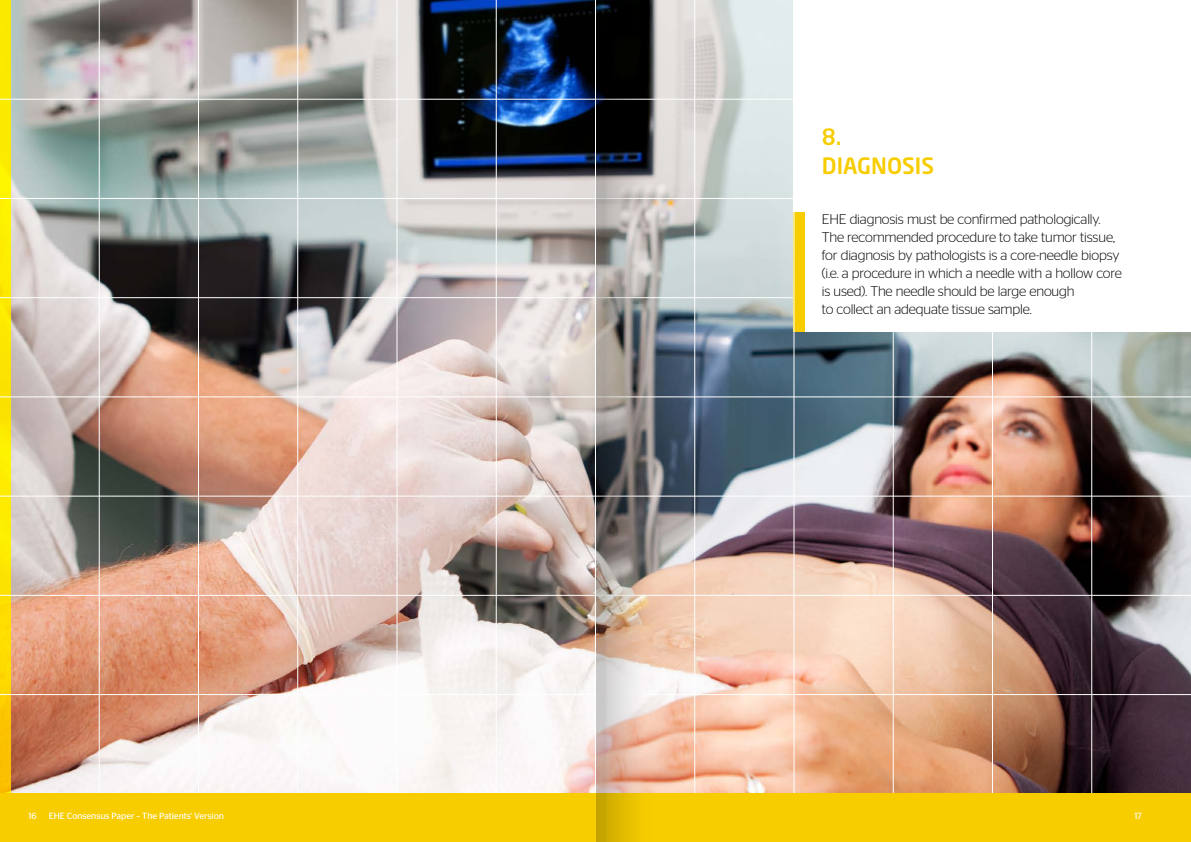
<style>
.page{position:relative;width:1191px;height:842px;background:#fff}
.page>*{position:absolute;margin:0;border:0;box-sizing:border-box;transform-origin:0 0}
.t1{font:500 22.3px/29.7px "Neo Sans W1 G";color:#f7cd00}
.t2{font:300 14px/18px "Stag Sans";letter-spacing:-.01em;color:#000}
.t3{font:9px "Stag Sans";color:#fff}
</style>
<div class="page">
<img style="left:11px;top:0;width:1180px;height:793px">
<svg style="left:0;top:0;width:11px;height:793px;background:#fce300"></svg>
<hr style="left:694px;top:0;width:1px;height:842px;background:#fff">
<hr style="left:893px;top:0;width:1px;height:842px;background:#fff">
<hr style="left:992px;top:0;width:1px;height:842px;background:#fff">
<hr style="left:1091px;top:0;width:1px;height:842px;background:#fff">
<hr style="left:496px;top:0;width:1px;height:842px;background:#fff">
<hr style="left:397px;top:0;width:1px;height:842px;background:#fff">
<hr style="left:297px;top:0;width:1px;height:842px;background:#fff">
<hr style="left:198px;top:0;width:1px;height:842px;background:#fff">
<hr style="left:99px;top:0;width:1px;height:842px;background:#fff">
<hr style="left:0;top:99px;width:1191px;height:1px;background:#fff">
<hr style="left:0;top:198px;width:1191px;height:1px;background:#fff">
<hr style="left:0;top:297px;width:1191px;height:1px;background:#fff">
<hr style="left:0;top:397px;width:1191px;height:1px;background:#fff">
<hr style="left:0;top:496px;width:1191px;height:1px;background:#fff">
<hr style="left:0;top:595px;width:1191px;height:1px;background:#fff">
<hr style="left:0;top:694px;width:1191px;height:1px;background:#fff">
<div style="left:793px;top:0;width:398px;height:332px;background:#fff"></div>
<div style="left:793px;top:213px;width:12px;height:119px;background:#f7cd00"></div>
<hr style="left:595px;top:0;width:1px;height:793px;background:#fff">
<hr style="left:793px;top:0;width:1px;height:842px;background:#fff">
<div style="left:0;top:793px;width:1191px;height:49px;background:#f7cd00"></div>
<img style="left:596px;top:0;width:56px;height:842px">
<h1 class="t1" style="left:822px;top:121px;width:114px">8.<br>DIAGNOSIS</h1>
<p class="t2" style="left:822px;top:210px;width:301px">EHE diagnosis must be confirmed pathologically.<br>The recommended procedure to take tumor tissue, for diagnosis by pathologists is a core-needle biopsy (i.e. a procedure in which a needle with a hollow core is used). The needle should be large enough<br>to collect an adequate tissue sample.</p>
<p class="t3" style="left:28px;top:811px;width:10px">16</p>
<p class="t3" style="left:49px;top:811px;width:177px">EHE Consensus Paper – The Patients' Version</p>
<p class="t3" style="left:1134px;top:811px;width:9px">17</p>
</div>
